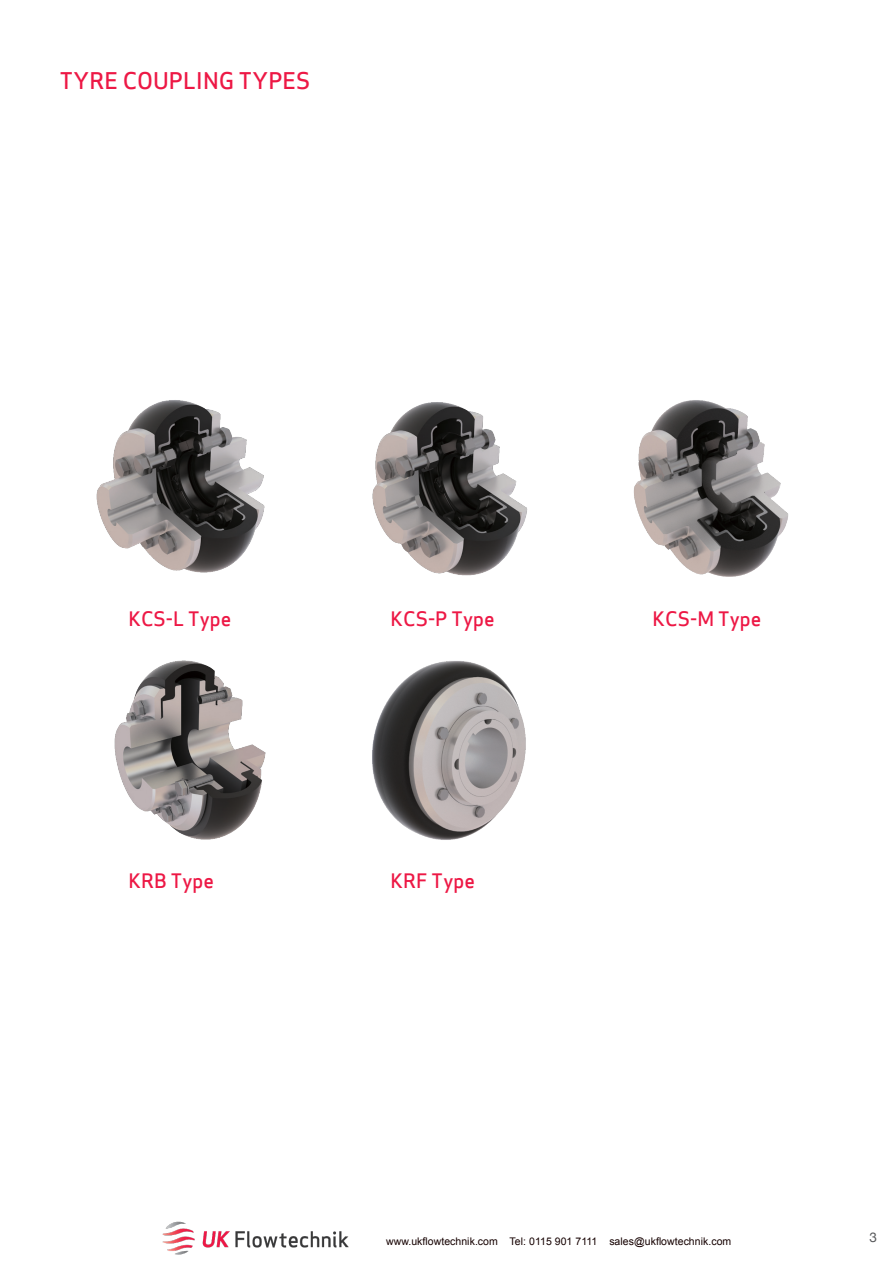
<style>
.page{position:relative;width:893px;height:1263px;background:#fff}
.page>*{position:absolute;margin:0;border:0;box-sizing:border-box;transform-origin:0 0}
.t1{font:500 22.5px "Apex Sans";color:#ed1845}
.t2{font:500 19.5px "Apex Sans";color:#ed1845}
.t3{font:13.5px "Helvetica Neue";color:#58595b}
.t4{font:10.5px "Arial";letter-spacing:.005em;color:#150000}
</style>
<div class="page">
<img style="left:162px;top:1221px;width:187px;height:34px">
<img style="left:96px;top:400px;width:169px;height:173px">
<img style="left:372px;top:402px;width:156px;height:174px">
<img style="left:633px;top:400px;width:156px;height:177px">
<img style="left:114px;top:660px;width:152px;height:180px">
<img style="left:372px;top:661px;width:154px;height:179px">
<h1 class="t1" style="left:60px;top:72px;width:252px">TYRE COUPLING TYPES</h1>
<h2 class="t2" style="left:128px;top:611px;width:105px">KCS-L Type</h2>
<h2 class="t2" style="left:391px;top:611px;width:106px">KCS-P Type</h2>
<h2 class="t2" style="left:653px;top:611px;width:110px">KCS-M Type</h2>
<h2 class="t2" style="left:128px;top:873px;width:87px">KRB Type</h2>
<h2 class="t2" style="left:391px;top:873px;width:86px">KRF Type</h2>
<p class="t4" style="left:386px;top:1237px;width:347px">www.ukflowtechnik.com Tel: 0115 901 7111 sales@ukflowtechnik.com</p>
<p class="t3" style="left:870px;top:1229px;width:9px">3</p>
</div>
